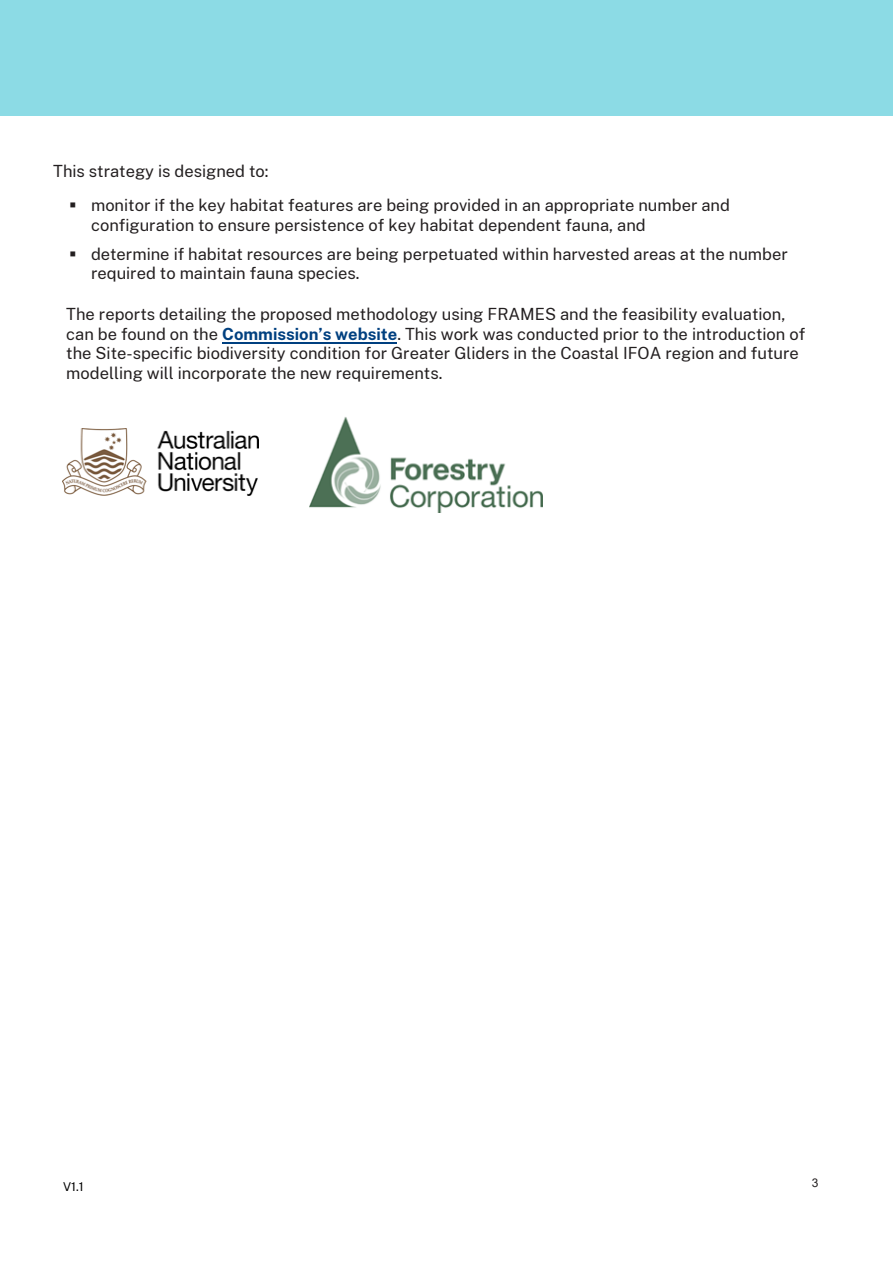
<style>
.page{position:relative;width:893px;height:1263px;background:#fff}
.page>*{position:absolute;margin:0;border:0;box-sizing:border-box;transform-origin:0 0}
.t1{font:16.5px/19.5px "Public Sans";color:#231f20}
.t2{font:12px "Public Sans";color:#000}
.t3{font:12px "Arial";color:#231f20}
.s1{font-weight:700;color:#004080}
</style>
<div class="page">
<div style="left:0;top:0;width:893px;height:115px;background:#8cdbe5"></div>
<hr style="left:223px;top:342px;width:174px;height:1px;background:#004080">
<img style="left:62px;top:429px;width:197px;height:66px">
<img style="left:310px;top:417px;width:233px;height:95px">
<p class="t1" style="left:53px;top:160px;width:217px">This strategy is designed to:</p>
<p class="t1" style="left:91px;top:195px;width:640px;text-indent:-22px">▪ monitor if the key habitat features are being provided in an appropriate number and configuration to ensure persistence of key habitat dependent fauna, and</p>
<p class="t1" style="left:91px;top:243px;width:698px;text-indent:-22px">▪ determine if habitat resources are being perpetuated within harvested areas at the number required to maintain fauna species.</p>
<p class="t1" style="left:66px;top:304px;width:740px">The reports detailing the proposed methodology using FRAMES and the feasibility evaluation, can be found on the <span class="s1">Commission’s website</span>. This work was conducted prior to the introduction of the Site-specific biodiversity condition for Greater Gliders in the Coastal IFOA region and future modelling will incorporate the new requirements.</p>
<p class="t2" style="left:63px;top:1178px;width:22px">V1.1</p>
<p class="t3" style="left:812px;top:1175px;width:8px">3</p>
</div>
